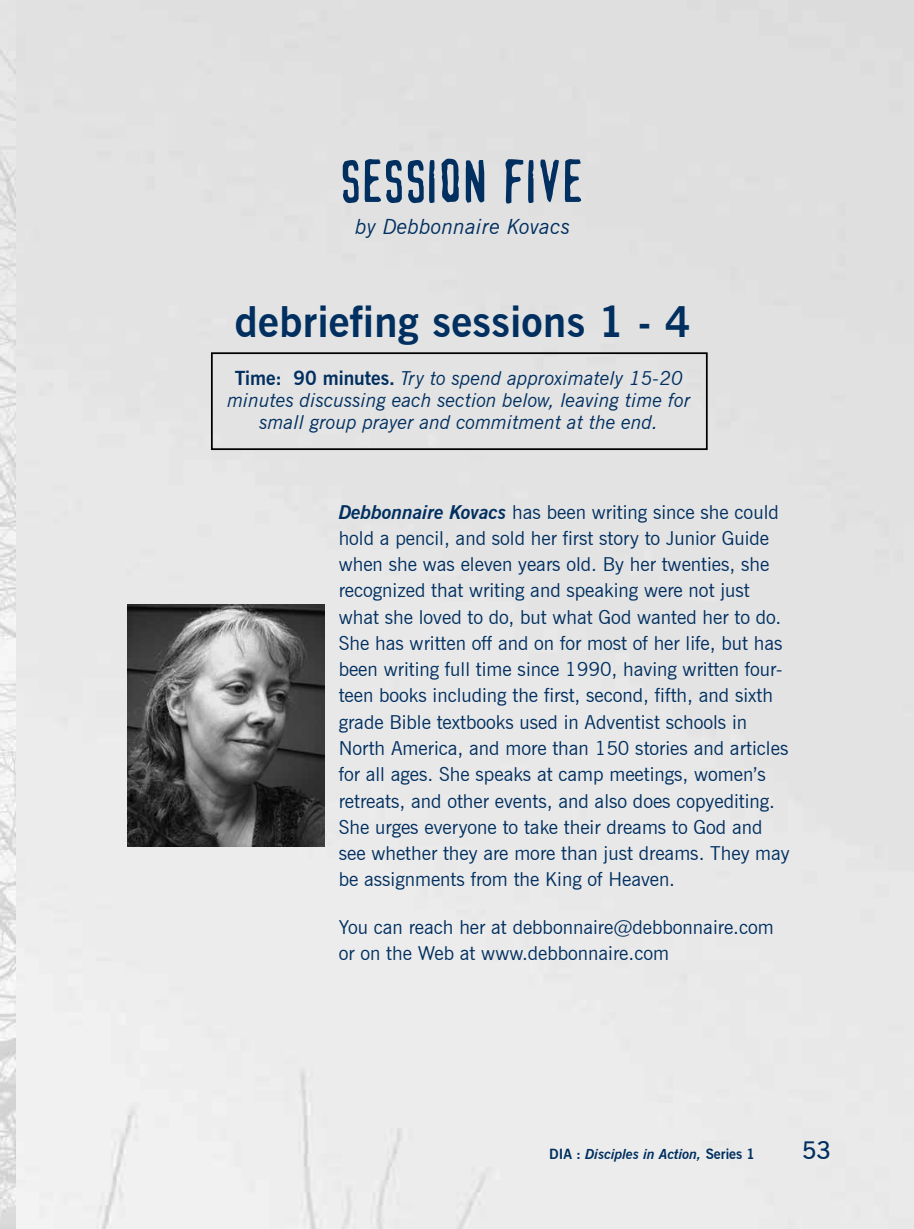
<style>
.page{position:relative;width:914px;height:1229px;background:#fff}
.page>*{position:absolute;margin:0;border:0;box-sizing:border-box;transform-origin:0 0}
.t1{font:63px "Device";letter-spacing:.05em;color:#002f60}
.t2{font:700 42px "News Gothic BT";letter-spacing:.01em;color:#002f60}
.t3{font:600 24.5px "News Gothic BT";color:#002f60}
.t4{font:italic 21px "News Gothic BT";letter-spacing:.01em;color:#002f60}
.t5{font:19.25px/26.2px "News Gothic BT";color:#002f60}
.t6{font:italic 19.25px/22.1px "News Gothic BT";color:#002f60;text-align:center}
.t7{font:italic 700 14px "News Gothic BT";color:#002f60}
.s1{font-weight:700;font-style:normal}
.s2{font-weight:700;font-style:italic}
.s3{font-style:normal}
</style>
<div class="page">
<img style="left:0;top:0;width:914px;height:1228px">
<img style="left:127px;top:604px;width:198px;height:242px">
<div style="left:211px;top:352px;width:496px;height:98px;border:2px solid #000"></div>
<h1 class="t1" style="left:343px;top:148px;width:242px">SESSION FIVE</h1>
<p class="t4" style="left:355px;top:213px;width:216px">by Debbonnaire Kovacs</p>
<h2 class="t2" style="left:235px;top:296px;width:457px">debriefing sessions 1 - 4</h2>
<p class="t6" style="left:227px;top:367px;width:464px"><span class="s1">Time: 90 minutes.</span> Try to spend approximately 15-20 minutes discussing each section below, leaving time for small group prayer and commitment at the end.</p>
<p class="t5" style="left:339px;top:498px;width:452px"><span class="s2">Debbonnaire Kovacs</span> has been writing since she could hold a pencil, and sold her first story to Junior Guide when she was eleven years old. By her twenties, she recognized that writing and speaking were not just what she loved to do, but what God wanted her to do.<br>She has written off and on for most of her life, but has been writing full time since 1990, having written four&shy;teen books including the first, second, fifth, and sixth grade Bible textbooks used in Adventist schools in North America, and more than 150 stories and articles for all ages. She speaks at camp meetings, women’s retreats, and other events, and also does copyediting.<br>She urges everyone to take their dreams to God and see whether they are more than just dreams. They may be assignments from the King of Heaven.</p>
<p class="t5" style="left:339px;top:913px;width:436px">You can reach her at debbonnaire@debbonnaire.com or on the Web at www.debbonnaire.com</p>
<p class="t7" style="left:549px;top:1145px;width:207px"><span class="s3">DIA :</span> Disciples in Action, <span class="s3">Series 1</span></p>
<p class="t3" style="left:801px;top:1135px;width:31px">53</p>
</div>
